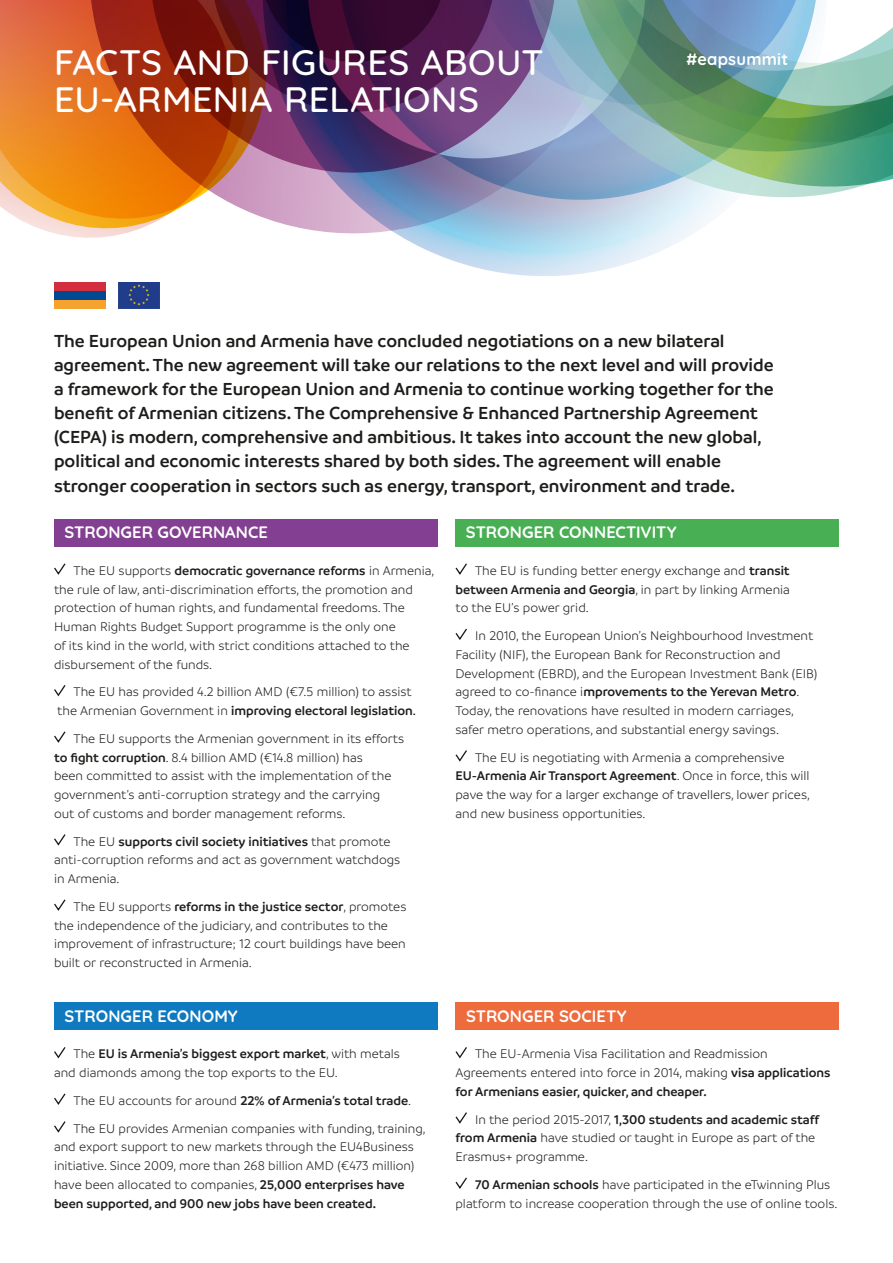
<style>
.page{position:relative;width:893px;height:1263px;background:#fff}
.page>*{position:absolute;margin:0;border:0;box-sizing:border-box;transform-origin:0 0}
.t1{font:500 36px/37.5px "Quicksand";letter-spacing:.01em;color:#fff}
.texte_courant_long{font:600 18.75px/24px "Branding";color:#1d1d1b}
.TITLE_-_body{font:700 16.5px "Quicksand";letter-spacing:.005em;color:#fff}
.texte_courant_long-2{font:300 13.5px/18.8px "Branding";color:#1d1d1b}
.texte_courant_long-3{font:600 13.5px "Branding";color:#1d1d1b}
.s1{font-weight:600}
.s2{font-weight:500}
.s3{font-weight:300}
</style>
<div class="page">
<div style="left:54px;top:282px;width:52px;height:9px;background:#d32e40"></div>
<div style="left:54px;top:300px;width:52px;height:8px;background:#f6a22e"></div>
<div style="left:54px;top:291px;width:52px;height:9px;background:#004a93"></div>
<img style="left:119px;top:282px;width:40px;height:27px">
<svg style="left:0;top:0;width:79px;height:237px;background:#eb8d45"></svg>
<svg style="left:79px;top:0;width:144px;height:238px;background:#de7f38"></svg>
<svg style="left:142px;top:0;width:81px;height:181px;background:#a22f06"></svg>
<svg style="left:205px;top:0;width:18px;height:117px;background:#781408"></svg>
<svg style="left:223px;top:0;width:467px;height:276px"></svg>
<svg style="left:304px;top:0;width:179px;height:233px;background:#614777"></svg>
<svg style="left:446px;top:0;width:24px;height:128px;background:#632e67"></svg>
<svg style="left:483px;top:189px;width:221px;height:46px;background:#b5cadf"></svg>
<svg style="left:527px;top:189px;width:323px;height:35px"></svg>
<svg style="left:470px;top:0;width:423px;height:189px;background:#82a4a4"></svg>
<div style="left:54px;top:519px;width:383px;height:27px;background:#833f91"></div>
<div style="left:455px;top:519px;width:384px;height:27px;background:#49af54"></div>
<svg style="left:54px;top:563px;width:12px;height:12px"></svg>
<svg style="left:54px;top:685px;width:12px;height:12px"></svg>
<svg style="left:54px;top:731px;width:12px;height:12px"></svg>
<svg style="left:54px;top:834px;width:12px;height:12px"></svg>
<svg style="left:54px;top:899px;width:12px;height:12px"></svg>
<svg style="left:455px;top:563px;width:12px;height:12px"></svg>
<svg style="left:455px;top:628px;width:12px;height:12px"></svg>
<svg style="left:455px;top:750px;width:12px;height:12px"></svg>
<div style="left:455px;top:1002px;width:384px;height:27px;background:#ed6b3d"></div>
<div style="left:54px;top:1002px;width:383px;height:27px;background:#0f7abf"></div>
<svg style="left:54px;top:1047px;width:12px;height:12px"></svg>
<svg style="left:54px;top:1093px;width:12px;height:12px"></svg>
<svg style="left:54px;top:1121px;width:12px;height:12px"></svg>
<svg style="left:455px;top:1047px;width:12px;height:12px"></svg>
<svg style="left:455px;top:1112px;width:12px;height:12px"></svg>
<svg style="left:455px;top:1177px;width:12px;height:12px"></svg>
<p class="t1" style="left:54px;top:40px;width:491px">FACTS AND FIGURES ABOUT<br>EU-ARMENIA RELATIONS</p>
<p class="TITLE_-_body" style="left:686px;top:46px;width:104px">#eapsummit</p>
<p class="texte_courant_long" style="left:54px;top:329px;width:721px">The European Union and Armenia have concluded negotiations on a new bilateral agreement. The new agreement will take our relations to the next level and will provide a framework for the European Union and Armenia to continue working together for the benefit of Armenian citizens. The Comprehensive &amp; Enhanced Partnership Agreement (CEPA) is modern, comprehensive and ambitious. It takes into account the new global, political and economic interests shared by both sides. The agreement will enable stronger cooperation in sectors such as energy, transport, environment and trade.</p>
<p class="TITLE_-_body" style="left:64px;top:519px;width:205px">STRONGER GOVERNANCE</p>
<p class="texte_courant_long-2" style="left:54px;top:561px;width:382px;text-indent:19px">The EU supports <span class="s1">democratic governance reforms</span> in Armenia, the rule of law, anti-discrimination efforts, the promotion and protection of human rights, and fundamental freedoms. The Human Rights Budget Support programme is the only one<br>of its kind in the world, with strict conditions attached to the disbursement of the funds.</p>
<p class="texte_courant_long-2" style="left:57px;top:683px;width:360px;text-indent:16px">The EU has provided 4.2 billion AMD (€7.5 million) to assist the Armenian Government in <span class="s1">improving electoral legislation</span><span class="s2">.</span></p>
<p class="texte_courant_long-2" style="left:54px;top:729px;width:352px;text-indent:19px">The EU supports the Armenian government in its efforts <span class="s1">to fight corruption</span>. 8.4 billion AMD (€14.8 million) has<br>been committed to assist with the implementation of the government’s anti-corruption strategy and the carrying<br>out of customs and border management reforms.</p>
<p class="texte_courant_long-2" style="left:54px;top:832px;width:348px;text-indent:20px">The EU <span class="s1">supports civil society initiatives</span> that promote anti-corruption reforms and act as government watchdogs in Armenia.</p>
<p class="texte_courant_long-2" style="left:54px;top:897px;width:354px;text-indent:20px">The EU supports <span class="s1">reforms in the justice sector</span>, promotes the independence of the judiciary, and contributes to the improvement of infrastructure; 12 court buildings have been built or reconstructed in Armenia.</p>
<p class="TITLE_-_body" style="left:466px;top:519px;width:212px">STRONGER CONNECTIVITY</p>
<p class="texte_courant_long-2" style="left:455px;top:561px;width:336px;text-align:justify;text-indent:20px">The EU is funding better energy exchange and <span class="s1">transit between Armenia and Georgia</span>, in part by linking Armenia to the EU’s power grid.</p>
<p class="texte_courant_long-2" style="left:455px;top:626px;width:363px;text-indent:20px">In 2010, the European Union’s Neighbourhood Investment Facility (NIF), the European Bank for Reconstruction and Development (EBRD), and the European Investment Bank (EIB) agreed to co-finance i<span class="s1">mprovements to the Yerevan Metro</span>.<br>Today, the renovations have resulted in modern carriages, safer metro operations, and substantial energy savings.</p>
<p class="texte_courant_long-2" style="left:455px;top:748px;width:356px;text-indent:20px">The EU is negotiating with Armenia a comprehensive <span class="s1">EU-Armenia Air Transport Agreement</span>. Once in force, this will pave the way for a larger exchange of travellers, lower prices, and new business opportunities.</p>
<p class="TITLE_-_body" style="left:64px;top:1002px;width:175px">STRONGER ECONOMY</p>
<p class="texte_courant_long-2" style="left:54px;top:1045px;width:347px;text-indent:19px">The <span class="s1">EU is Armenia’s biggest export market</span>, with metals and diamonds among the top exports to the EU.</p>
<p class="texte_courant_long-3" style="left:73px;top:1093px;width:339px"><span class="s3">The EU accounts for around</span> 22% of Armenia’s total trade<span class="s3">.</span></p>
<p class="texte_courant_long-2" style="left:54px;top:1119px;width:373px;text-indent:19px">The EU provides Armenian companies with funding, training, and export support to new markets through the EU4Business initiative. Since 2009, more than 268 billion AMD (€473 million) have been allocated to companies, <span class="s1">25,000 enterprises have been supported, and 900 new jobs have been created.</span></p>
<p class="TITLE_-_body" style="left:466px;top:1002px;width:162px">STRONGER SOCIETY</p>
<p class="texte_courant_long-2" style="left:455px;top:1045px;width:377px;text-indent:19px">The EU-Armenia Visa Facilitation and Readmission<br>Agreements entered into force in 2014, making <span class="s1">visa applications for Armenians easier, quicker, and cheaper.</span></p>
<p class="texte_courant_long-2" style="left:455px;top:1110px;width:365px;text-indent:19px">In the period 2015-2017, <span class="s1">1,300 students and academic staff from Armenia</span> have studied or taught in Europe as part of the<br>Erasmus+ programme.</p>
<p class="texte_courant_long-2" style="left:455px;top:1175px;width:383px;text-indent:20px"><span class="s1">70 Armenian schools</span> have participated in the eTwinning Plus platform to increase cooperation through the use of online tools.</p>
</div>
